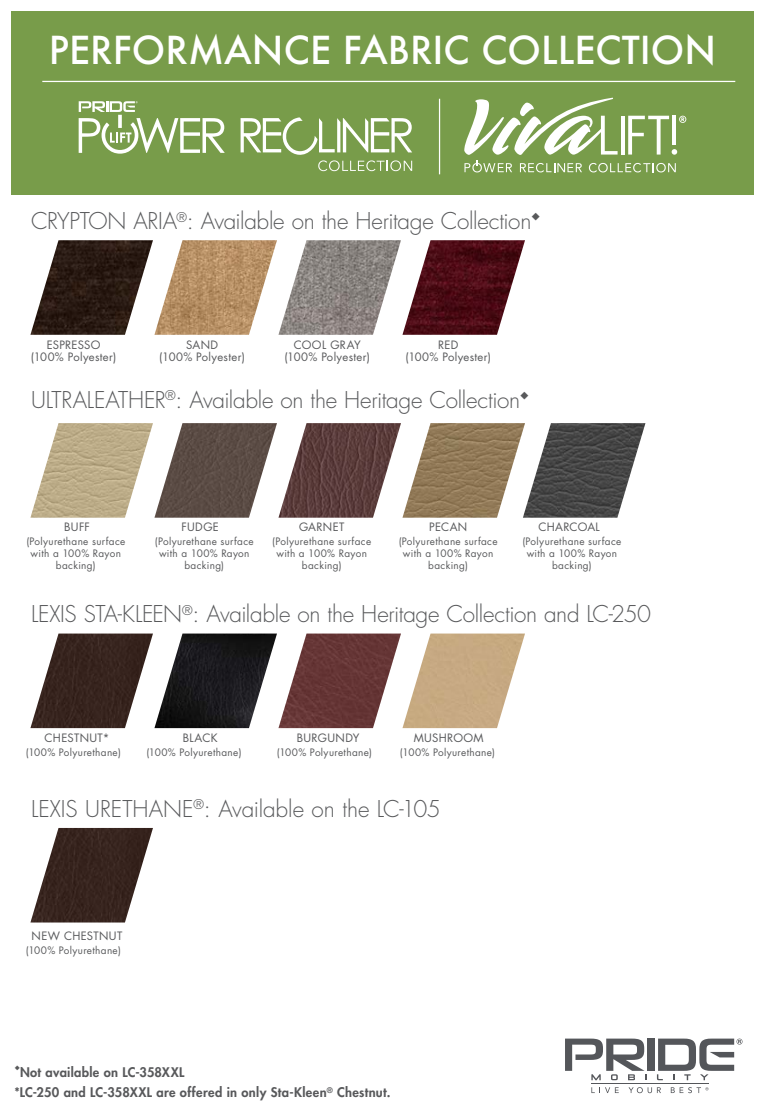
<style>
.page{position:relative;width:765px;height:1116px;background:#fff}
.page>*{position:absolute;margin:0;border:0;box-sizing:border-box;transform-origin:0 0}
.t1{font:500 37.5px "Futura";color:#fff}
.t2{font:300 22.5px "Futura Std";letter-spacing:-.01em;color:#58595b}
.t3{font:800 13px "Futura Std";letter-spacing:.025em;color:#58595b}
.t4{font:11.25px "Futura Std";letter-spacing:.03em;color:#58595b}
.t5{font:10px/12px "Futura Std";letter-spacing:.035em;color:#58595b;text-align:center}
</style>
<div class="page">
<div style="left:648px;top:1039px;width:7px;height:32px;background:#54565a"></div>
<svg style="left:657px;top:1039px;width:85px;height:41px"></svg>
<svg style="left:591px;top:1087px;width:28px;height:6px"></svg>
<svg style="left:629px;top:1087px;width:32px;height:6px"></svg>
<svg style="left:671px;top:1087px;width:38px;height:6px"></svg>
<hr style="left:591px;top:1084px;width:118px;height:1px;background:#54565a">
<svg style="left:565px;top:1039px;width:82px;height:41px"></svg>
<div style="left:11px;top:11px;width:743px;height:184px;background:#789c4a"></div>
<svg style="left:79px;top:101px;width:146px;height:53px"></svg>
<svg style="left:241px;top:117px;width:171px;height:54px"></svg>
<svg style="left:464px;top:98px;width:222px;height:74px"></svg>
<hr style="left:439px;top:99px;width:1px;height:75px;background:#fff">
<hr style="left:42px;top:81px;width:693px;height:1px;background:#fff">
<img style="left:30px;top:240px;width:495px;height:95px">
<img style="left:30px;top:423px;width:493px;height:95px">
<img style="left:30px;top:634px;width:495px;height:94px">
<img style="left:523px;top:423px;width:122px;height:95px">
<img style="left:30px;top:828px;width:123px;height:95px">
<h1 class="t1" style="left:49px;top:24px;width:669px">PERFORMANCE FABRIC COLLECTION</h1>
<h2 class="t2" style="left:31px;top:207px;width:502px">CRYPTON ARIA<sup>®</sup>: Available on the Heritage Collection</h2>
<p class="t4" style="left:47px;top:337px;width:55px">ESPRESSO</p>
<p class="t4" style="left:31px;top:350px;width:87px">(100% Polyester)</p>
<p class="t4" style="left:186px;top:337px;width:34px">SAND</p>
<p class="t4" style="left:294px;top:337px;width:68px">COOL GRAY</p>
<p class="t4" style="left:438px;top:337px;width:22px">RED</p>
<p class="t4" style="left:159px;top:350px;width:87px">(100% Polyester)</p>
<p class="t4" style="left:284px;top:350px;width:87px">(100% Polyester)</p>
<p class="t4" style="left:405px;top:350px;width:87px">(100% Polyester)</p>
<h2 class="t2" style="left:31px;top:386px;width:491px">ULTRALEATHER<sup>®</sup>: Available on the Heritage Collection</h2>
<p class="t4" style="left:64px;top:520px;width:27px">BUFF</p>
<p class="t5" style="left:26px;top:536px;width:100px">(Polyurethane surface with a 100% Rayon backing)</p>
<p class="t4" style="left:182px;top:520px;width:39px">FUDGE</p>
<p class="t4" style="left:299px;top:520px;width:47px">GARNET</p>
<p class="t4" style="left:429px;top:520px;width:40px">PECAN</p>
<p class="t4" style="left:538px;top:520px;width:63px">CHARCOAL</p>
<p class="t5" style="left:155px;top:536px;width:100px">(Polyurethane surface with a 100% Rayon backing)</p>
<p class="t5" style="left:272px;top:536px;width:100px">(Polyurethane surface with a 100% Rayon backing)</p>
<p class="t5" style="left:399px;top:536px;width:100px">(Polyurethane surface with a 100% Rayon backing)</p>
<p class="t5" style="left:522px;top:536px;width:100px">(Polyurethane surface with a 100% Rayon backing)</p>
<h2 class="t2" style="left:31px;top:601px;width:621px">LEXIS STA-KLEEN<sup>®</sup>: Available on the Heritage Collection and LC-250</h2>
<p class="t4" style="left:45px;top:731px;width:66px">CHESTNUT*</p>
<p class="t5" style="left:26px;top:747px;width:97px">(100% Polyurethane)</p>
<p class="t4" style="left:183px;top:731px;width:36px">BLACK</p>
<p class="t4" style="left:297px;top:731px;width:64px">BURGUNDY</p>
<p class="t4" style="left:414px;top:731px;width:71px">MUSHROOM</p>
<p class="t5" style="left:146px;top:747px;width:97px">(100% Polyurethane)</p>
<p class="t5" style="left:277px;top:747px;width:97px">(100% Polyurethane)</p>
<p class="t5" style="left:400px;top:747px;width:97px">(100% Polyurethane)</p>
<h2 class="t2" style="left:31px;top:795px;width:411px">LEXIS URETHANE<sup>®</sup>: Available on the LC-105</h2>
<p class="t4" style="left:32px;top:929px;width:92px">NEW CHESTNUT</p>
<p class="t5" style="left:26px;top:945px;width:97px">(100% Polyurethane)</p>
<h3 class="t3" style="left:20px;top:1064px;width:166px">Not available on LC-358XXL</h3>
<h3 class="t3" style="left:14px;top:1084px;width:378px">*LC-250 and LC-358XXL are offered in only Sta-Kleen<sup>®</sup> Chestnut.</h3>
</div>
